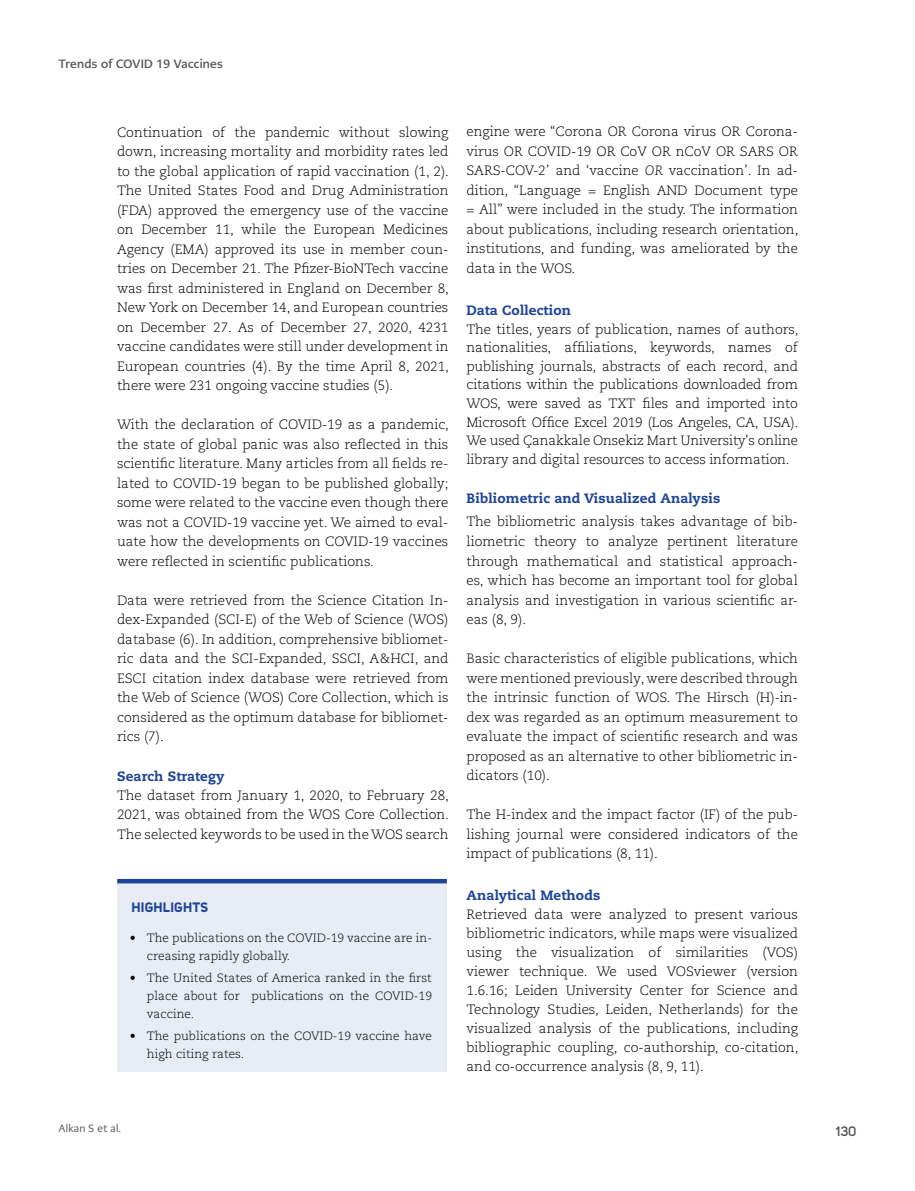
<style>
.page{position:relative;width:915px;height:1191px;background:#fff}
.page>*{position:absolute;margin:0;border:0;box-sizing:border-box;transform-origin:0 0}
.t1{font:300 13.5px/19.5px "Caecilia LT Pro 45";color:#000;text-align:justify}
.t2{font:800 13.5px "Caecilia LT Pro 85";letter-spacing:.01em;color:#1d4498}
.t3{font:700 13.5px "Uni Sans";letter-spacing:.02em;color:#1d4498}
.t4{font:600 13.5px "Uni Sans";color:#58595b}
.t5{font:300 12px/18px "Caecilia LT Pro 45";letter-spacing:.005em;color:#000}
.t6{font:700 12px "PMN Caecilia Sans Head";letter-spacing:.02em;color:#58585a}
.t7{font:10.5px "PMN Caecilia Sans Head";letter-spacing:.02em;color:#58585a}
.s1{font-family:"Caecilia LT Pro 46";font-style:italic}
</style>
<div class="page">
<div style="left:117px;top:879px;width:329px;height:192px;background:#e8edf5"></div>
<hr style="left:117px;top:879px;width:329px;height:4px;background:#1d4498">
<p class="t6" style="left:58px;top:56px;width:166px">Trends of COVID 19 Vaccines</p>
<p class="t1" style="left:117px;top:122px;width:333px">Continuation of the pandemic without slowing down, increasing mortality and morbidity rates led to the global application of rapid vaccination (1, 2).<br>The United States Food and Drug Administration (FDA) approved the emergency use of the vaccine on December 11, while the European Medicines Agency (EMA) approved its use in member coun&shy;tries on December 21. The Pfizer-BioNTech vaccine was first administered in England on December 8, New York on December 14, and European countries on December 27. As of December 27, 2020, 4231 vaccine candidates were still under development in European countries (4). By the time April 8, 2021, there were 231 ongoing vaccine studies (5).</p>
<p class="t1" style="left:117px;top:414px;width:333px">With the declaration of COVID-19 as a pandemic, the state of global panic was also reflected in this scientific literature. Many articles from all fields re&shy;lated to COVID-19 began to be published globally; some were related to the vaccine even though there was not a COVID-19 vaccine yet. We aimed to eval&shy;uate how the developments on COVID-19 vaccines were reflected in scientific publications.</p>
<p class="t1" style="left:117px;top:590px;width:333px">Data were retrieved from the Science Citation In&shy;dex-Expanded (SCI-E) of the Web of Science (WOS) database (6). In addition, comprehensive bibliomet&shy;ric data and the SCI-Expanded, SSCI, A&amp;HCI, and ESCI citation index database were retrieved from the Web of Science (WOS) Core Collection, which is considered as the optimum database for bibliomet&shy;rics (7).</p>
<p class="t2" style="left:117px;top:766px;width:109px">Search Strategy</p>
<p class="t1" style="left:117px;top:785px;width:333px">The dataset from January 1, 2020, to February 28, 2021, was obtained from the WOS Core Collection.<br>The selected keywords to be used in the WOS search</p>
<p class="t3" style="left:131px;top:899px;width:78px">HIGHLIGHTS</p>
<p class="t5" style="left:147px;top:928px;width:286px;text-indent:-17px">• The publications on the COVID-19 vaccine are in&shy;creasing rapidly globally.</p>
<p class="t5" style="left:147px;top:968px;width:286px;text-align:justify;text-indent:-17px">• The United States of America ranked in the first place about for publications on the COVID-19 vaccine.</p>
<p class="t5" style="left:147px;top:1026px;width:286px;text-indent:-17px">• The publications on the COVID-19 vaccine have high citing rates.</p>
<p class="t1" style="left:466px;top:122px;width:333px">engine were “Corona OR Corona virus OR Corona&shy;virus OR COVID-19 OR CoV OR nCoV OR SARS OR SARS-COV-2’ and ‘vaccine <span class="s1">OR</span> vaccination’. In ad&shy;dition, “Language = English AND Document type = All” were included in the study. The information about publications, including research orientation, institutions, and funding, was ameliorated by the data in the WOS.</p>
<p class="t2" style="left:466px;top:301px;width:106px">Data Collection</p>
<p class="t1" style="left:466px;top:319px;width:333px;line-height:18.6px">The titles, years of publication, names of authors, nationalities, affiliations, keywords, names of publishing journals, abstracts of each record, and citations within the publications downloaded from WOS, were saved as TXT files and imported into Microsoft Office Excel 2019 (Los Angeles, CA, USA).<br>We used Çanakkale Onsekiz Mart University's online library and digital resources to access information.</p>
<p class="t2" style="left:466px;top:489px;width:255px">Bibliometric and Visualized Analysis</p>
<p class="t1" style="left:466px;top:512px;width:333px">The bibliometric analysis takes advantage of bib&shy;liometric theory to analyze pertinent literature through mathematical and statistical approach&shy;es, which has become an important tool for global analysis and investigation in various scientific ar&shy;eas (8, 9).</p>
<p class="t1" style="left:466px;top:648px;width:333px">Basic characteristics of eligible publications, which were mentioned previously, were described through the intrinsic function of WOS. The Hirsch (H)-in&shy;dex was regarded as an optimum measurement to evaluate the impact of scientific research and was proposed as an alternative to other bibliometric in&shy;dicators (10).</p>
<p class="t1" style="left:466px;top:804px;width:333px">The H-index and the impact factor (IF) of the pub&shy;lishing journal were considered indicators of the impact of publications (8, 11).</p>
<p class="t2" style="left:466px;top:886px;width:135px">Analytical Methods</p>
<p class="t1" style="left:466px;top:904px;width:333px;line-height:19px">Retrieved data were analyzed to present various bibliometric indicators, while maps were visualized using the visualization of similarities (VOS) viewer technique. We used VOSviewer (version 1.6.16; Leiden University Center for Science and Technology Studies, Leiden, Netherlands) for the visualized analysis of the publications, including bibliographic coupling, co-authorship, co-citation, and co-occurrence analysis (8, 9, 11).</p>
<p class="t7" style="left:58px;top:1121px;width:64px">Alkan S et al.</p>
<p class="t4" style="left:835px;top:1123px;width:22px">130</p>
</div>
